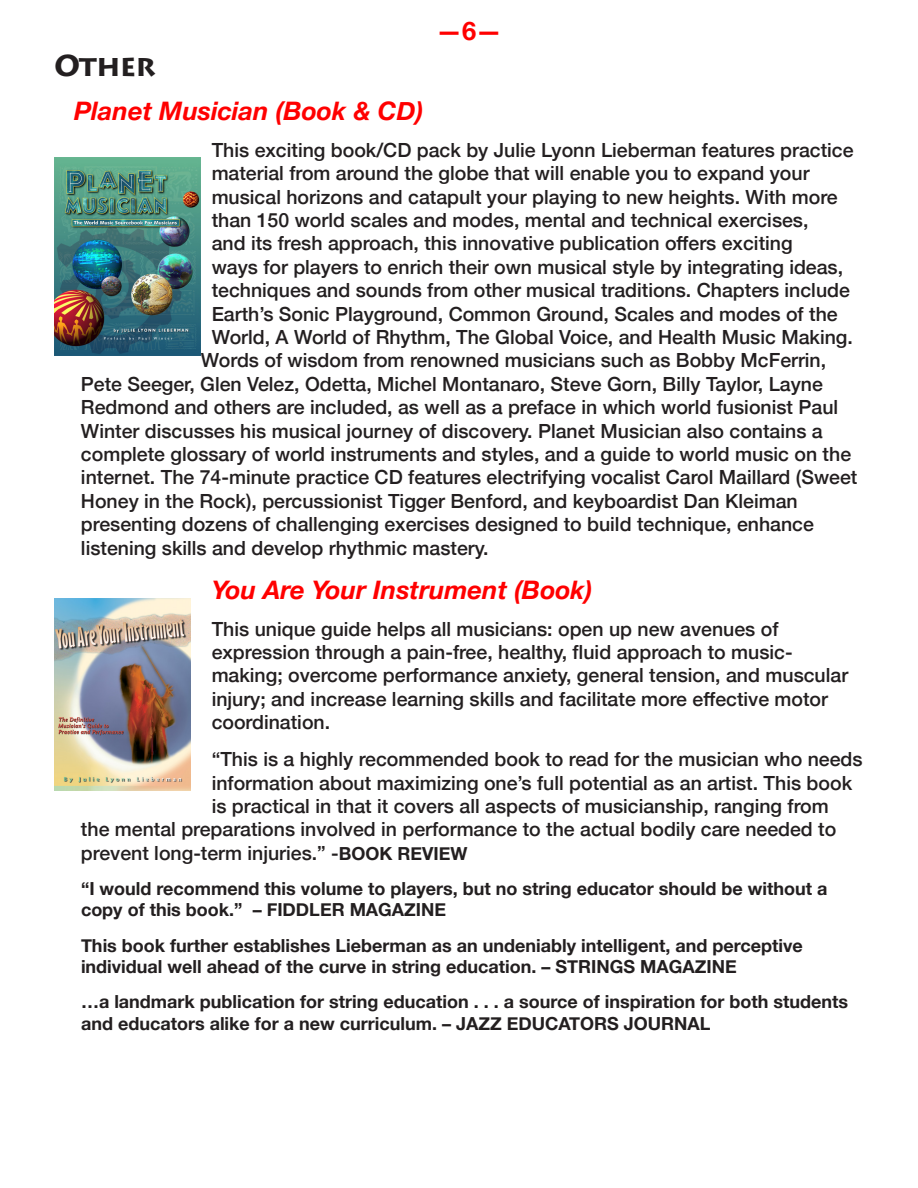
<style>
.page{position:relative;width:918px;height:1188px;background:#fff}
.page>*{position:absolute;margin:0;border:0;box-sizing:border-box;transform-origin:0 0}
.t1{font:700 30px "Lithos Pro";letter-spacing:-.03em;color:#231f20}
.t2{font:italic 700 25.5px "Helvetica Neue";color:#f00}
.t3{font:700 25.5px "Helvetica Neue";color:#f00}
.t4{font:500 19.5px/23.4px "Helvetica Neue";color:#231f20}
.t5{font:700 18px/21.6px "Helvetica Neue";color:#231f20}
.s1{font-weight:700;font-size:18px}
</style>
<div class="page">
<img style="left:54px;top:598px;width:136px;height:193px">
<img style="left:54px;top:157px;width:147px;height:199px">
<h2 class="t3" style="left:437px;top:11px;width:67px">—6—</h2>
<h1 class="t1" style="left:54px;top:47px;width:103px">Other</h1>
<h2 class="t2" style="left:74px;top:91px;width:350px">Planet Musician (Book &amp; CD)</h2>
<p class="t4" style="left:212px;top:137px;width:643px">This exciting book/CD pack by Julie Lyonn Lieberman features practice</p>
<p class="t4" style="left:212px;top:160px;width:599px">material from around the globe that will enable you to expand your</p>
<p class="t4" style="left:212px;top:183px;width:628px">musical horizons and catapult your playing to new heights. With more</p>
<p class="t4" style="left:212px;top:207px;width:598px">than 150 world scales and modes, mental and technical exercises,</p>
<p class="t4" style="left:212px;top:230px;width:582px">and its fresh approach, this innovative publication offers exciting</p>
<p class="t4" style="left:212px;top:254px;width:633px">ways for players to enrich their own musical style by integrating ideas,</p>
<p class="t4" style="left:212px;top:277px;width:640px">techniques and sounds from other musical traditions. Chapters include</p>
<p class="t4" style="left:212px;top:300px;width:628px">Earth’s Sonic Playground, Common Ground, Scales and modes of the</p>
<p class="t4" style="left:212px;top:324px;width:643px">World, A World of Rhythm, The Global Voice, and Health Music Making.</p>
<p class="t4" style="left:201px;top:347px;width:627px">Words of wisdom from renowned musicians such as Bobby McFerrin,</p>
<p class="t4" style="left:81px;top:371px;width:743px">Pete Seeger, Glen Velez, Odetta, Michel Montanaro, Steve Gorn, Billy Taylor, Layne</p>
<p class="t4" style="left:81px;top:394px;width:759px">Redmond and others are included, as well as a preface in which world fusionist Paul</p>
<p class="t4" style="left:81px;top:417px;width:743px">Winter discusses his musical journey of discovery. Planet Musician also contains a</p>
<p class="t4" style="left:81px;top:441px;width:772px">complete glossary of world instruments and styles, and a guide to world music on the</p>
<p class="t4" style="left:81px;top:464px;width:778px">internet. The 74-minute practice CD features electrifying vocalist Carol Maillard (Sweet</p>
<p class="t4" style="left:81px;top:488px;width:718px">Honey in the Rock), percussionist Tigger Benford, and keyboardist Dan Kleiman</p>
<p class="t4" style="left:81px;top:511px;width:735px">presenting dozens of challenging exercises designed to build technique, enhance</p>
<p class="t4" style="left:81px;top:534px;width:409px">listening skills and develop rhythmic mastery.</p>
<h2 class="t2" style="left:212px;top:570px;width:382px">You Are Your Instrument (Book)</h2>
<p class="t4" style="left:212px;top:615px;width:638px">This unique guide helps all musicians: open up new avenues of expression through a pain-free, healthy, fluid approach to music&shy;making; overcome performance anxiety, general tension, and muscular injury; and increase learning skills and facilitate more effective motor coordination.</p>
<p class="t4" style="left:212px;top:746px;width:652px">“This is a highly recommended book to read for the musician who needs</p>
<p class="t4" style="left:212px;top:769px;width:642px">information about maximizing one’s full potential as an artist. This book</p>
<p class="t4" style="left:212px;top:793px;width:619px">is practical in that it covers all aspects of musicianship, ranging from</p>
<p class="t4" style="left:81px;top:816px;width:757px">the mental preparations involved in performance to the actual bodily care needed to</p>
<p class="t4" style="left:81px;top:839px;width:388px">prevent long-term injuries.” -<span class="s1">BOOK REVIEW</span></p>
<p class="t5" style="left:81px;top:878px;width:748px">“I would recommend this volume to players, but no string educator should be without a copy of this book.” – FIDDLER MAGAZINE</p>
<p class="t5" style="left:81px;top:935px;width:723px">This book further establishes Lieberman as an undeniably intelligent, and perceptive individual well ahead of the curve in string education. – STRINGS MAGAZINE</p>
<p class="t5" style="left:81px;top:991px;width:769px">…a landmark publication for string education . . . a source of inspiration for both students and educators alike for a new curriculum. – JAZZ EDUCATORS JOURNAL</p>
</div>
